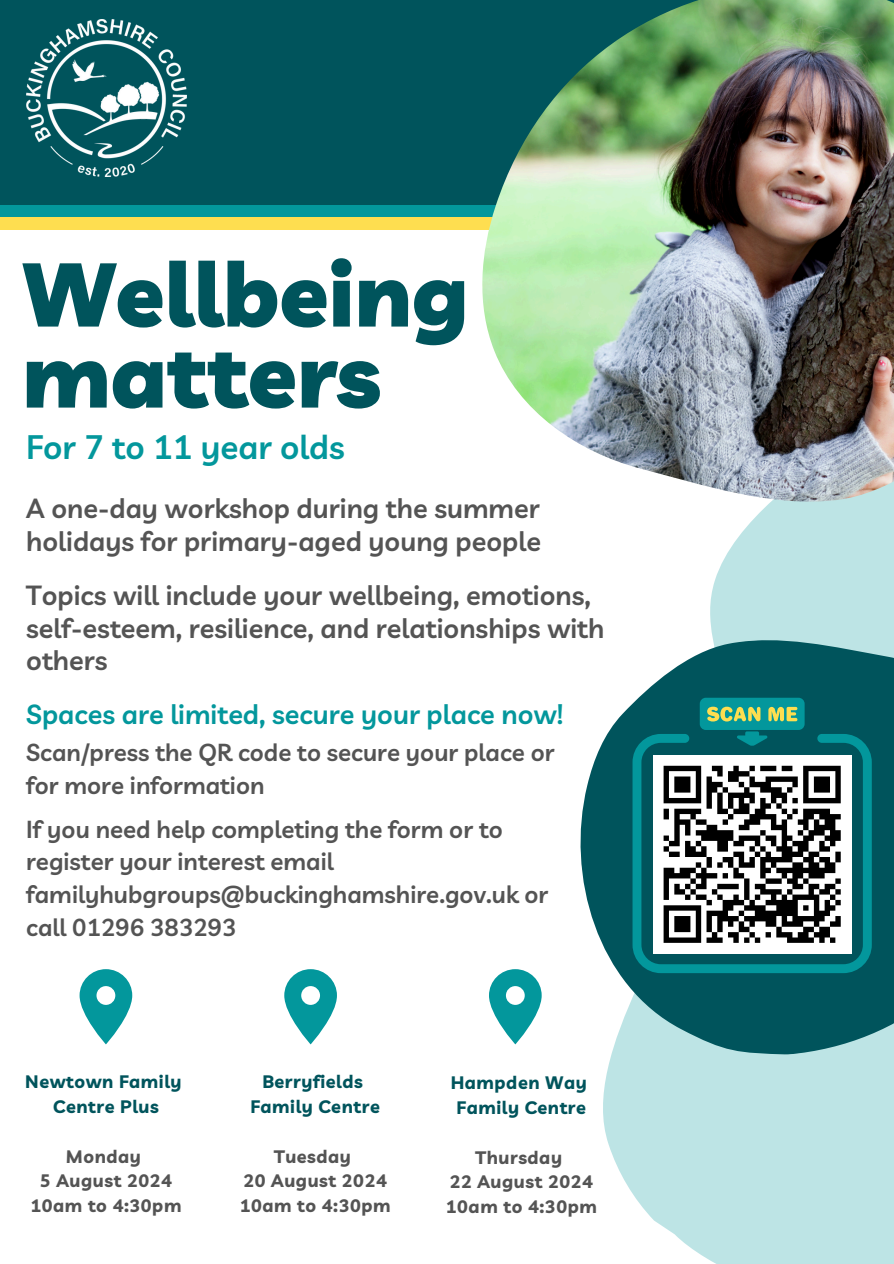
<style>
.page{position:relative;width:894px;height:1264px;background:#fff}
.page>*{position:absolute;margin:0;border:0;box-sizing:border-box;transform-origin:0 0}
.t1{font:900 88.95px/81px "Livvic";color:#00545c}
.t2{font:600 33.15px "Livvic";color:#03979c}
.t3{font:600 27px/32.7px "Livvic";color:#545454}
.t4{font:600 27px "Livvic";color:#03979c}
.t5{font:600 24px/32.7px "Livvic";color:#545454}
.t6{font:700 18px "Livvic";letter-spacing:.03em;color:#545454}
.t7{font:700 18px "Livvic";letter-spacing:.03em;color:#00545c}
</style>
<div class="page">
<svg style="left:603px;top:501px;width:290px;height:762px;fill:#bde4e5"></svg>
<div style="left:0;top:0;width:893px;height:230px;background:#fede50"></div>
<div style="left:0;top:0;width:893px;height:217px;background:#03979c"></div>
<div style="left:0;top:0;width:893px;height:204px;background:#00545c"></div>
<svg style="left:580px;top:633px;width:313px;height:421px;fill:#00545c"></svg>
<svg style="left:80px;top:969px;width:52px;height:75px"></svg>
<svg style="left:284px;top:969px;width:53px;height:75px"></svg>
<svg style="left:632px;top:734px;width:239px;height:239px;background:#046f76"></svg>
<div style="left:699px;top:697px;width:105px;height:33px;background:#03979c;border-radius:6px"></div>
<svg style="left:707px;top:706px;width:53px;height:15px"></svg>
<svg style="left:768px;top:707px;width:29px;height:14px"></svg>
<svg style="left:736px;top:731px;width:31px;height:15px"></svg>
<img style="left:481px;top:0;width:412px;height:501px">
<img style="left:26px;top:19px;width:160px;height:157px">
<div style="left:652px;top:755px;width:199px;height:198px;background:#fff"></div>
<svg style="left:663px;top:765px;width:178px;height:178px"></svg>
<svg style="left:489px;top:969px;width:52px;height:75px"></svg>
<h4 class="t1" style="left:22px;top:252px;width:448px">Wellbeing matters</h4>
<p class="t2" style="left:26px;top:425px;width:320px">For 7 to 11 year olds</p>
<p class="t3" style="left:26px;top:492px;width:516px">A one-day workshop during the summer holidays for primary-aged young people</p>
<p class="t3" style="left:26px;top:578px;width:579px">Topics will include your wellbeing, emotions, self-esteem, resilience, and relationships with others</p>
<h1 class="t4" style="left:26px;top:697px;width:538px">Spaces are limited, secure your place now!</h1>
<h4 class="t5" style="left:26px;top:735px;width:530px">Scan/press the QR code to secure your place or for more information</h4>
<p class="t5" style="left:26px;top:812px;width:523px">If you need help completing the form or to register your interest email familyhubgroups@buckinghamshire.gov.uk or call 01296 383293</p>
<h2 class="t7" style="left:25px;top:1070px;width:158px">Newtown Family</h2>
<h3 class="t7" style="left:53px;top:1094px;width:107px">Centre Plus</h3>
<h3 class="t6" style="left:66px;top:1144px;width:77px">Monday</h3>
<h3 class="t6" style="left:40px;top:1169px;width:133px">5 August 2024</h3>
<p class="t6" style="left:30px;top:1193px;width:152px">10am to 4:30pm</p>
<p class="t7" style="left:262px;top:1070px;width:102px">Berryfields</p>
<p class="t7" style="left:250px;top:1094px;width:131px">Family Centre</p>
<p class="t6" style="left:274px;top:1144px;width:78px">Tuesday</p>
<p class="t6" style="left:243px;top:1169px;width:145px">20 August 2024</p>
<p class="t6" style="left:239px;top:1193px;width:152px">10am to 4:30pm</p>
<p class="t7" style="left:450px;top:1071px;width:138px">Hampden Way</p>
<p class="t7" style="left:456px;top:1096px;width:131px">Family Centre</p>
<p class="t6" style="left:475px;top:1145px;width:88px">Thursday</p>
<p class="t6" style="left:449px;top:1170px;width:145px">22 August 2024</p>
<p class="t6" style="left:446px;top:1195px;width:152px">10am to 4:30pm</p>
</div>
